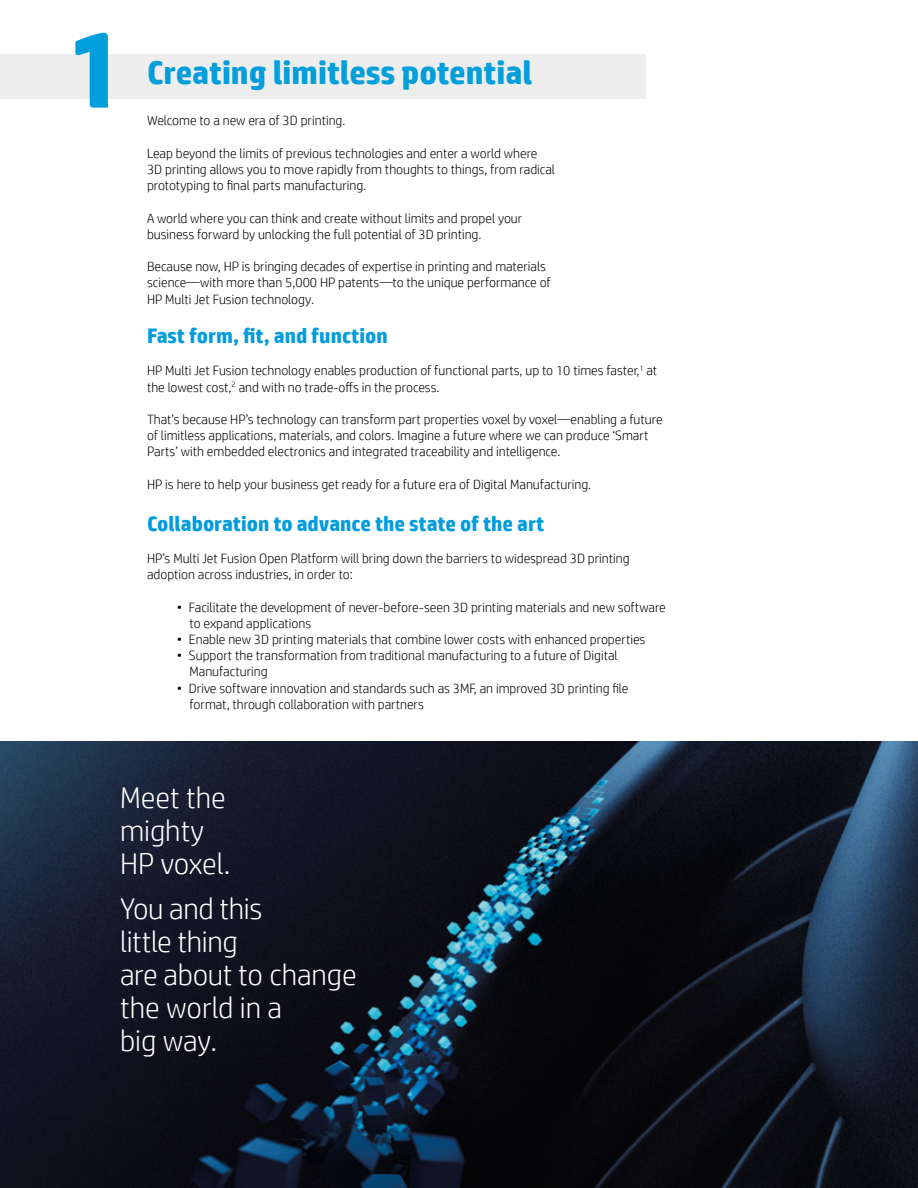
<style>
.page{position:relative;width:918px;height:1188px;background:#fff}
.page>*{position:absolute;margin:0;border:0;box-sizing:border-box;transform-origin:0 0}
.t1{font:700 108px "HP Simplified";color:#009edb}
.t2{font:700 33px "HP Simplified";color:#009edb}
.t3{font:300 30px/33px "HP Simplified";letter-spacing:-.01em;color:#fff}
.t4{font:700 21px "HP Simplified";color:#009cde}
.t5{font:300 13.5px/16.2px "HP Simplified";color:#000}
</style>
<div class="page">
<div style="left:0;top:54px;width:646px;height:45px;background:#ededed"></div>
<img style="left:0;top:742px;width:918px;height:446px">
<h1 class="t1" style="left:67px;top:0;width:59px">1</h1>
<h2 class="t2" style="left:147px;top:51px;width:387px">Creating limitless potential</h2>
<p class="t5" style="left:147px;top:112px;width:200px">Welcome to a new era of 3D printing.</p>
<p class="t5" style="left:147px;top:145px;width:410px">Leap beyond the limits of previous technologies and enter a world where<br>3D printing allows you to move rapidly from thoughts to things, from radical prototyping to final parts manufacturing.</p>
<p class="t5" style="left:147px;top:210px;width:377px">A world where you can think and create without limits and propel your business forward by unlocking the full potential of 3D printing.</p>
<p class="t5" style="left:147px;top:258px;width:405px">Because now, HP is bringing decades of expertise in printing and materials science—with more than 5,000 HP patents—to the unique performance of<br>HP Multi Jet Fusion technology.</p>
<h3 class="t4" style="left:147px;top:322px;width:242px">Fast form, fit, and function</h3>
<p class="t5" style="left:147px;top:362px;width:512px">HP Multi Jet Fusion technology enables production of functional parts, up to 10 times faster,<sup>1</sup> at the lowest cost,<sup>2</sup> and with no trade-offs in the process.</p>
<p class="t5" style="left:147px;top:411px;width:517px">That’s because HP’s technology can transform part properties voxel by voxel—enabling a future of limitless applications, materials, and colors. Imagine a future where we can produce ‘Smart<br>Parts’ with embedded electronics and integrated traceability and intelligence.</p>
<p class="t5" style="left:147px;top:476px;width:446px">HP is here to help your business get ready for a future era of Digital Manufacturing.</p>
<h3 class="t4" style="left:147px;top:510px;width:399px">Collaboration to advance the state of the art</h3>
<p class="t5" style="left:147px;top:550px;width:484px">HP’s Multi Jet Fusion Open Platform will bring down the barriers to widespread 3D printing adoption across industries, in order to:</p>
<p class="t5" style="left:190px;top:598px;width:478px;text-indent:-13px">• Facilitate the development of never-before-seen 3D printing materials and new software to expand applications</p>
<p class="t5" style="left:177px;top:631px;width:470px">• Enable new 3D printing materials that combine lower costs with enhanced properties</p>
<p class="t5" style="left:190px;top:647px;width:430px;text-indent:-13px">• Support the transformation from traditional manufacturing to a future of Digital<br>Manufacturing</p>
<p class="t5" style="left:190px;top:679px;width:440px;text-indent:-13px">• Drive software innovation and standards such as 3MF, an improved 3D printing file format, through collaboration with partners</p>
<h3 class="t3" style="left:120px;top:780px;width:112px">Meet the mighty<br>HP voxel.</h3>
<h3 class="t3" style="left:120px;top:892px;width:238px">You and this<br>little thing<br>are about to change the world in a<br>big way.</h3>
</div>
